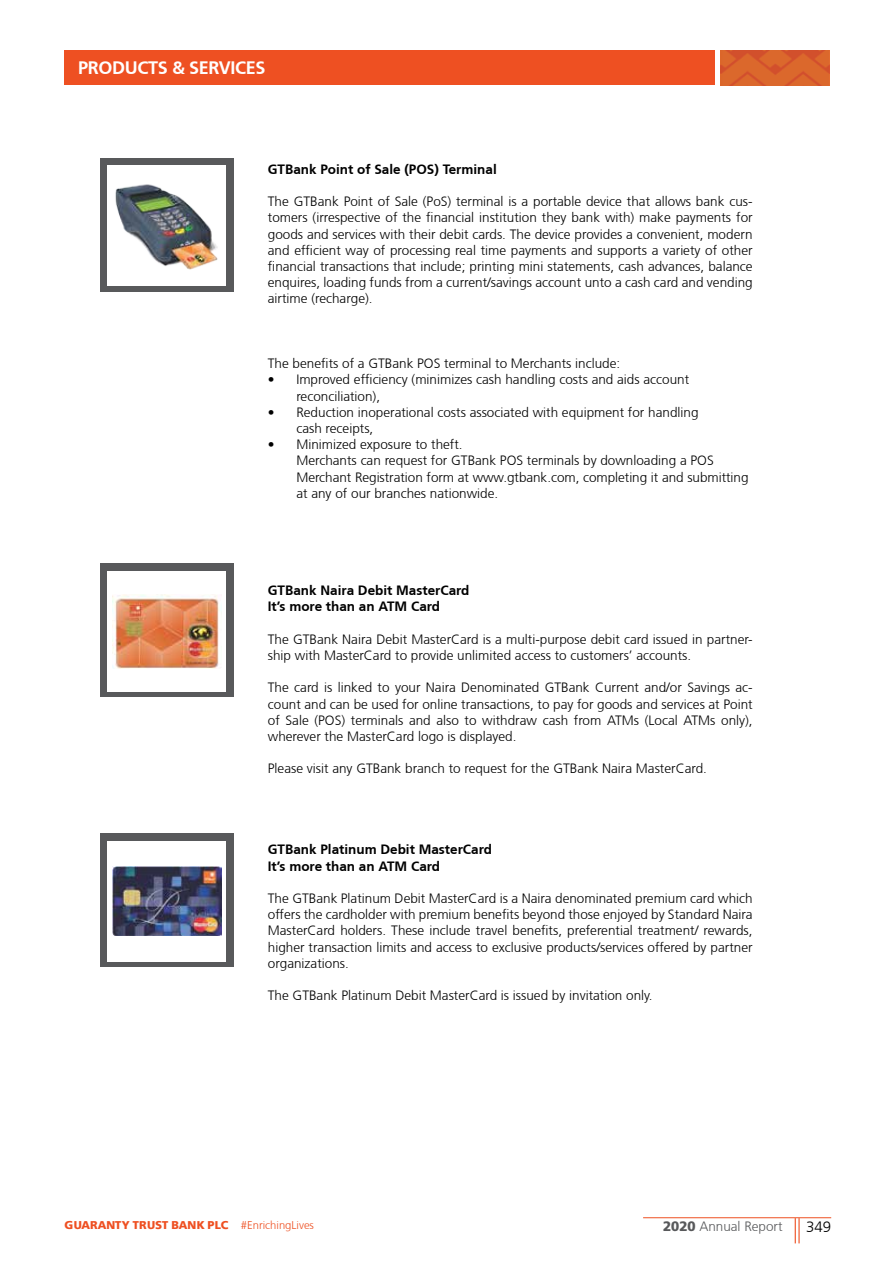
<style>
.page{position:relative;width:893px;height:1263px;background:#fff}
.page>*{position:absolute;margin:0;border:0;box-sizing:border-box;transform-origin:0 0}
.t1{font:700 18px "Frutiger CE";letter-spacing:-.02em;color:#fff}
.t2{font:300 15px "Frutiger CE";color:#000}
.t3{font:300 13.5px/16.2px "Frutiger CE";color:#000}
.t4{font:700 13.5px/16.2px "Frutiger CE";color:#000}
.t5{font:300 13.5px "Frutiger CE";color:#58595b}
.t6{font:900 11.25px "Frutiger BQ";color:#ee5022}
.s1{font-family:"Frutiger CE";font-weight:300}
.s2{font-family:"Frutiger BQ";font-weight:900}
</style>
<div class="page">
<hr style="left:798px;top:1218px;width:2px;height:25px;background:#ee5022">
<svg style="left:795px;top:1218px;width:1px;height:25px"></svg>
<hr style="left:643px;top:1217px;width:188px;height:1px;background:#ee5022">
<div style="left:100px;top:158px;width:133px;height:134px;background:#58595b"></div>
<div style="left:100px;top:563px;width:133px;height:134px;background:#58595b"></div>
<div style="left:100px;top:834px;width:133px;height:133px;background:#58595b"></div>
<div style="left:107px;top:166px;width:119px;height:120px;background:#fff"></div>
<img style="left:115px;top:184px;width:103px;height:86px">
<div style="left:107px;top:571px;width:119px;height:120px;background:#fff"></div>
<img style="left:112px;top:594px;width:107px;height:74px">
<div style="left:107px;top:841px;width:119px;height:120px;background:#fff"></div>
<img style="left:112px;top:867px;width:109px;height:69px">
<div style="left:64px;top:50px;width:650px;height:35px;background:#ee5022"></div>
<img style="left:721px;top:50px;width:108px;height:35px">
<h1 class="t1" style="left:78px;top:57px;width:189px">PRODUCTS &amp; SERVICES</h1>
<p class="t4" style="left:268px;top:161px;width:230px">GTBank Point of Sale (POS) Terminal</p>
<p class="t3" style="left:268px;top:193px;width:486px;text-align:justify">The GTBank Point of Sale (PoS) terminal is a portable device that allows bank cus&shy;tomers (irrespective of the financial institution they bank with) make payments for goods and services with their debit cards. The device provides a convenient, modern and efficient way of processing real time payments and supports a variety of other financial transactions that include; printing mini statements, cash advances, balance enquires, loading funds from a current/savings account unto a cash card and vending airtime (recharge).</p>
<p class="t3" style="left:268px;top:355px;width:354px">The benefits of a GTBank POS terminal to Merchants include:</p>
<p class="t3" style="left:296px;top:372px;width:394px;text-indent:-28px">• Improved efficiency (minimizes cash handling costs and aids account reconciliation),</p>
<p class="t3" style="left:296px;top:404px;width:404px;text-indent:-28px">• Reduction inoperational costs associated with equipment for handling cash receipts,</p>
<p class="t3" style="left:296px;top:436px;width:454px;text-indent:-28px">• Minimized exposure to theft.<br>Merchants can request for GTBank POS terminals by downloading a POS Merchant Registration form at www.gtbank.com, completing it and submitting at any of our branches nationwide.</p>
<p class="t4" style="left:268px;top:582px;width:203px">GTBank Naira Debit MasterCard<br>It’s more than an ATM Card</p>
<p class="t3" style="left:268px;top:631px;width:486px">The GTBank Naira Debit MasterCard is a multi-purpose debit card issued in partner&shy;ship with MasterCard to provide unlimited access to customers’ accounts.</p>
<p class="t3" style="left:268px;top:679px;width:486px;text-align:justify">The card is linked to your Naira Denominated GTBank Current and/or Savings ac&shy;count and can be used for online transactions, to pay for goods and services at Point of Sale (POS) terminals and also to withdraw cash from ATMs (Local ATMs only), wherever the MasterCard logo is displayed.</p>
<p class="t3" style="left:268px;top:760px;width:441px">Please visit any GTBank branch to request for the GTBank Naira MasterCard.</p>
<p class="t4" style="left:268px;top:841px;width:226px">GTBank Platinum Debit MasterCard<br>It’s more than an ATM Card</p>
<p class="t3" style="left:268px;top:890px;width:486px;text-align:justify">The GTBank Platinum Debit MasterCard is a Naira denominated premium card which offers the cardholder with premium benefits beyond those enjoyed by Standard Naira MasterCard holders. These include travel benefits, preferential treatment/ rewards, higher transaction limits and access to exclusive products/services offered by partner organizations.</p>
<p class="t3" style="left:268px;top:987px;width:386px">The GTBank Platinum Debit MasterCard is issued by invitation only.</p>
<p class="t6" style="left:65px;top:1218px;width:251px">GUARANTY TRUST BANK PLC <span class="s1">#EnrichingLives</span></p>
<p class="t5" style="left:663px;top:1218px;width:121px"><span class="s2">2020</span> Annual Report</p>
<p class="t2" style="left:806px;top:1218px;width:27px">349</p>
</div>
